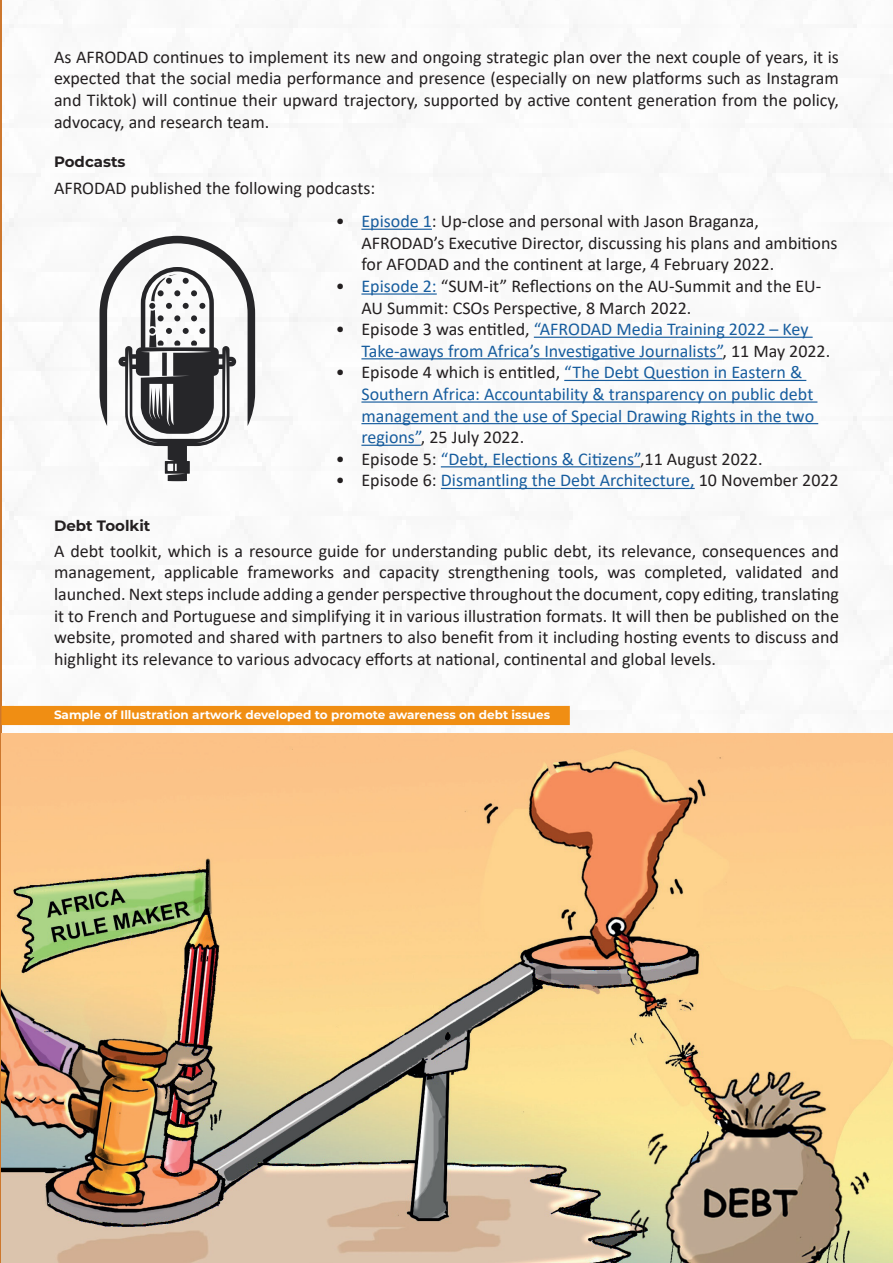
<style>
.page{position:relative;width:893px;height:1263px;background:#fff}
.page>*{position:absolute;margin:0;border:0;box-sizing:border-box;transform-origin:0 0}
.Body{font:18px/21.6px "Calibri";color:#231f20;text-align:justify}
.t1{font:18px/21.6px "Calibri";color:#175d9e}
.Heading_3{font:700 15px "Montserrat";color:#231f20}
.Paragraph_Style_2{font:700 12px "Montserrat";color:#fff}
.s1{color:#175d9e}
.s2{color:#231f20}
</style>
<div class="page">
<img style="left:1px;top:0;width:888px;height:733px">
<hr style="left:0;top:0;width:1px;height:1263px;background:#cd772d">
<hr style="left:361px;top:229px;width:71px;height:1px;background:#175d9e">
<hr style="left:361px;top:293px;width:76px;height:2px;background:#175d9e">
<hr style="left:534px;top:337px;width:279px;height:1px;background:#175d9e">
<hr style="left:361px;top:358px;width:361px;height:1px;background:#175d9e">
<hr style="left:564px;top:380px;width:242px;height:1px;background:#175d9e">
<hr style="left:361px;top:401px;width:456px;height:2px;background:#175d9e">
<hr style="left:361px;top:423px;width:457px;height:1px;background:#175d9e">
<hr style="left:361px;top:445px;width:60px;height:1px;background:#175d9e">
<hr style="left:441px;top:466px;width:199px;height:1px;background:#175d9e">
<hr style="left:441px;top:488px;width:254px;height:1px;background:#175d9e">
<svg style="left:100px;top:236px;width:155px;height:245px"></svg>
<img style="left:1px;top:733px;width:892px;height:530px">
<div style="left:2px;top:707px;width:567px;height:17px;background:#f08e13"></div>
<div style="left:1px;top:706px;width:569px;height:19px;border:2px solid #f08e13"></div>
<p class="Body" style="left:54px;top:45px;width:786px">As AFRODAD continues to implement its new and ongoing strategic plan over the next couple of years, it is expected that the social media performance and presence (especially on new platforms such as Instagram and Tiktok) will continue their upward trajectory, supported by active content generation from the policy, advocacy, and research team.</p>
<p class="Heading_3" style="left:54px;top:151px;width:73px">Podcasts</p>
<p class="Body" style="left:54px;top:176px;width:323px">AFRODAD published the following podcasts:</p>
<p class="Body" style="left:361px;top:210px;width:478px;text-align:left;text-indent:-26px">• <span class="s1">Episode 1</span>: Up-close and personal with Jason Braganza,<br>AFRODAD’s Executive Director, discussing his plans and ambitions for AFODAD and the continent at large, 4 February 2022.</p>
<p class="Body" style="left:361px;top:275px;width:461px;text-indent:-26px">• <span class="s1">Episode 2:</span> “SUM-it” Reflections on the AU-Summit and the EU-<br>AU Summit: CSOs Perspective, 8 March 2022.</p>
<p class="t1" style="left:361px;top:318px;width:470px;text-indent:-26px"><span class="s2">• Episode 3 was entitled,</span> “AFRODAD Media Training 2022 – Key<br>Take-aways from Africa’s Investigative Journalists”<span class="s2">, 11 May 2022.</span></p>
<p class="t1" style="left:361px;top:361px;width:454px;text-indent:-26px"><span class="s2">• Episode 4 which is entitled,</span> “The Debt Question in Eastern &amp; Southern Africa: Accountability &amp; transparency on public debt management and the use of Special Drawing Rights in the two regions”<span class="s2">, 25 July 2022.</span></p>
<p class="t1" style="left:336px;top:448px;width:428px"><span class="s2">• Episode 5:</span> “Debt, Elections &amp; Citizens”<span class="s2">,11 August 2022.</span></p>
<p class="t1" style="left:336px;top:469px;width:504px"><span class="s2">• Episode 6:</span> Dismantling the Debt Architecture, <span class="s2">10 November 2022</span></p>
<p class="Heading_3" style="left:54px;top:515px;width:98px">Debt Toolkit</p>
<p class="Body" style="left:54px;top:539px;width:786px">A debt toolkit, which is a resource guide for understanding public debt, its relevance, consequences and management, applicable frameworks and capacity strengthening tools, was completed, validated and launched. Next steps include adding a gender perspective throughout the document, copy editing, translating it to French and Portuguese and simplifying it in various illustration formats. It will then be published on the website, promoted and shared with partners to also benefit from it including hosting events to discuss and highlight its relevance to various advocacy efforts at national, continental and global levels.</p>
<p class="Paragraph_Style_2" style="left:54px;top:706px;width:498px">Sample of Illustration artwork developed to promote awareness on debt issues</p>
</div>
